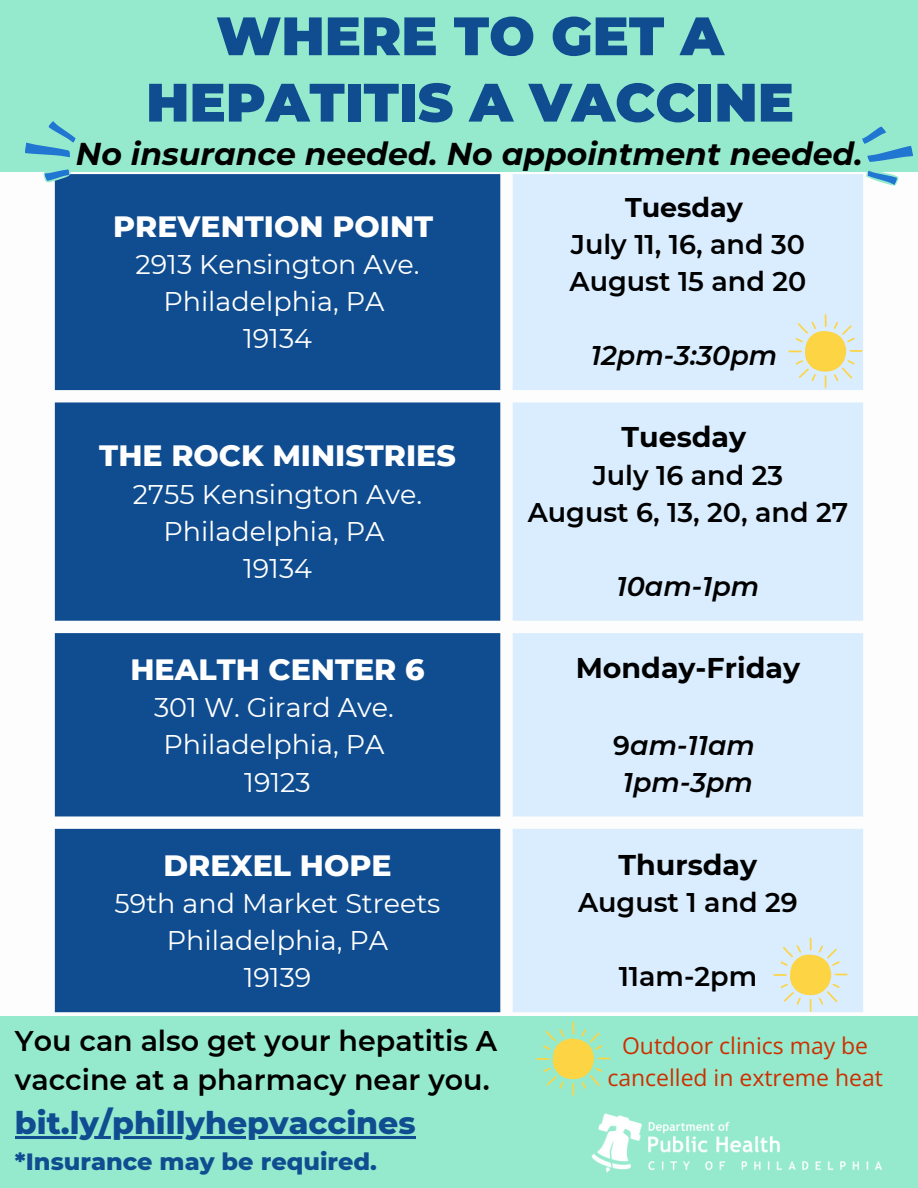
<style>
.page{position:relative;width:918px;height:1188px;background:#fff}
.page>*{position:absolute;margin:0;border:0;box-sizing:border-box;transform-origin:0 0}
.t1{font:900 54px/66.3px "Montserrat";color:#0f4d90;text-align:center}
.t2{font:italic 700 31.5px "Montserrat";color:#000}
.t3{font:800 31.5px "Montserrat";color:#0f4d90}
.t4{font:800 30px "Montserrat";color:#fff}
.t5{font:600 28.5px/39.3px "Montserrat";color:#000}
.t6{font:700 28.5px "Montserrat";color:#000}
.t7{font:27px/37.2px "Montserrat";color:#fff;text-align:center}
.t8{font:600 27px "Montserrat";color:#000}
.t9{font:italic 600 27px "Montserrat";color:#000}
.t10{font:700 27px "Montserrat";color:#000}
.t11{font:800 24px "Montserrat";color:#0f4d90}
.t12{font:22.95px "Open Sans";color:#cc3000}
.s1{font-style:normal}
</style>
<div class="page">
<div style="left:0;top:1016px;width:918px;height:172px;background:#95eace"></div>
<div style="left:0;top:0;width:918px;height:172px;background:#95eace"></div>
<div style="left:55px;top:174px;width:445px;height:838px;background:#0f4d90"></div>
<div style="left:513px;top:174px;width:350px;height:838px;background:#daedfe"></div>
<img style="left:591px;top:1114px;width:291px;height:58px">
<svg style="left:15px;top:114px;width:77px;height:77px;background:#87cfce"></svg>
<hr style="left:15px;top:1136px;width:401px;height:3px;background:#0f4d90">
<svg style="left:848px;top:120px;width:70px;height:71px"></svg>
<svg style="left:536px;top:1022px;width:74px;height:74px"></svg>
<svg style="left:773px;top:938px;width:75px;height:74px;background:#e3e5c7"></svg>
<svg style="left:788px;top:314px;width:75px;height:74px;background:#e3e5c7"></svg>
<p class="t1" style="left:146px;top:3px;width:650px">WHERE TO GET A<br>HEPATITIS A VACCINE</p>
<p class="t2" style="left:76px;top:134px;width:788px">No insurance needed. No appointment needed.</p>
<h1 class="t4" style="left:113px;top:208px;width:322px">PREVENTION POINT</h1>
<p class="t7" style="left:136px;top:246px;width:286px">2913 Kensington Ave.<br>Philadelphia, PA</p>
<p class="t7" style="left:243px;top:320px;width:71px">19134</p>
<p class="t4" style="left:99px;top:437px;width:358px">THE ROCK MINISTRIES</p>
<p class="t7" style="left:133px;top:475px;width:291px">2755 Kensington Ave.<br>Philadelphia, PA</p>
<p class="t7" style="left:243px;top:550px;width:71px">19134</p>
<p class="t4" style="left:130px;top:651px;width:296px">HEALTH CENTER 6</p>
<p class="t7" style="left:154px;top:689px;width:241px">301 W. Girard Ave.</p>
<p class="t7" style="left:163px;top:726px;width:223px">Philadelphia, PA</p>
<p class="t7" style="left:244px;top:763px;width:68px">19123</p>
<p class="t4" style="left:163px;top:847px;width:230px">DREXEL HOPE</p>
<p class="t7" style="left:115px;top:885px;width:327px">59th and Market Streets</p>
<p class="t7" style="left:167px;top:922px;width:223px">Philadelphia, PA</p>
<p class="t7" style="left:244px;top:959px;width:69px">19139</p>
<p class="t5" style="left:15px;top:1021px;width:484px">You can also get your hepatitis A vaccine at a pharmacy near you.</p>
<p class="t3" style="left:15px;top:1104px;width:402px">bit.ly/phillyhepvaccines</p>
<p class="t11" style="left:15px;top:1147px;width:364px">*Insurance may be required.</p>
<h2 class="t10" style="left:625px;top:191px;width:120px">Tuesday</h2>
<p class="t8" style="left:571px;top:228px;width:236px">July 11, 16, and 30</p>
<p class="t8" style="left:570px;top:265px;width:238px">August 15 and 20</p>
<p class="t9" style="left:591px;top:339px;width:188px">12pm-3:30pm</p>
<p class="t6" style="left:622px;top:420px;width:126px">Tuesday</p>
<p class="t8" style="left:593px;top:458px;width:192px">July 16 and 23</p>
<p class="t8" style="left:528px;top:496px;width:322px">August 6, 13, 20, and 27</p>
<p class="t9" style="left:616px;top:570px;width:145px">10am-1pm</p>
<p class="t6" style="left:576px;top:650px;width:226px">Monday-Friday</p>
<p class="t9" style="left:613px;top:728px;width:143px"><span class="s1">9</span>am-11am</p>
<p class="t9" style="left:623px;top:766px;width:132px">1pm-3pm</p>
<p class="t6" style="left:619px;top:847px;width:140px">Thursday</p>
<p class="t8" style="left:578px;top:886px;width:221px">August 1 and 29</p>
<p class="t8" style="left:619px;top:960px;width:140px">11am-2pm</p>
<p class="t12" style="left:622px;top:1030px;width:248px">Outdoor clinics may be</p>
<h2 class="t12" style="left:607px;top:1061px;width:277px">cancelled in extreme heat</h2>
</div>
